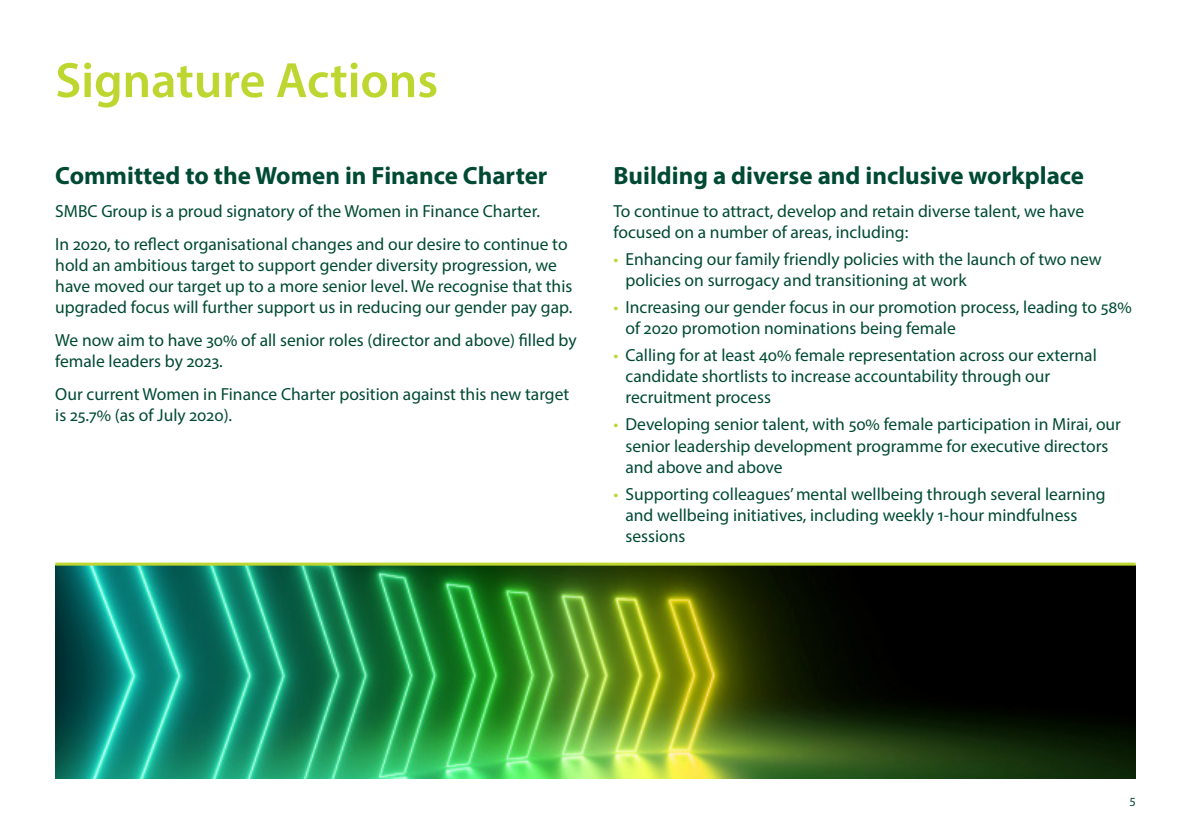
<style>
.page{position:relative;width:1191px;height:840px;background:#fff}
.page>*{position:absolute;margin:0;border:0;box-sizing:border-box;transform-origin:0 0}
.page_header{font:600 50px "Myriad Pro";color:#bed630}
.subheader_1{font:700 25px "Myriad Pro";color:#004a33}
.text{font:17.6px/21px "Myriad Pro";color:#004a33}
.t1{font:12.4px "Myriad Pro";color:#004a33}
.s1{color:#bed630}
</style>
<div class="page">
<img style="left:55px;top:565px;width:1080px;height:213px">
<hr style="left:55px;top:562px;width:1080px;height:3px;background:#bed630">
<p class="page_header" style="left:55px;top:48px;width:384px">Signature Actions</p>
<p class="subheader_1" style="left:55px;top:159px;width:493px">Committed to the Women in Finance Charter</p>
<p class="text" style="left:55px;top:200px;width:486px">SMBC Group is a proud signatory of the Women in Finance Charter.</p>
<p class="text" style="left:55px;top:233px;width:518px">In 2020, to reflect organisational changes and our desire to continue to hold an ambitious target to support gender diversity progression, we have moved our target up to a more senior level. We recognise that this upgraded focus will further support us in reducing our gender pay gap.</p>
<p class="text" style="left:55px;top:329px;width:523px">We now aim to have 30% of all senior roles (director and above) filled by female leaders by 2023.</p>
<p class="text" style="left:55px;top:383px;width:515px">Our current Women in Finance Charter position against this new target is 25.7% (as of July 2020).</p>
<p class="subheader_1" style="left:613px;top:159px;width:472px">Building a diverse and inclusive workplace</p>
<p class="text" style="left:613px;top:200px;width:472px">To continue to attract, develop and retain diverse talent, we have focused on a number of areas, including:</p>
<p class="text" style="left:625px;top:248px;width:477px;text-indent:-12px"><span class="s1">•</span> Enhancing our family friendly policies with the launch of two new policies on surrogacy and transitioning at work</p>
<p class="text" style="left:625px;top:296px;width:508px;text-indent:-12px"><span class="s1">•</span> Increasing our gender focus in our promotion process, leading to 58% of 2020 promotion nominations being female</p>
<p class="text" style="left:625px;top:344px;width:473px;text-indent:-12px"><span class="s1">•</span> Calling for at least 40% female representation across our external candidate shortlists to increase accountability through our recruitment process</p>
<p class="text" style="left:625px;top:413px;width:497px;text-indent:-12px"><span class="s1">•</span> Developing senior talent, with 50% female participation in Mirai, our senior leadership development programme for executive directors and above and above</p>
<p class="text" style="left:625px;top:482px;width:481px;text-indent:-12px"><span class="s1">•</span> Supporting colleagues’ mental wellbeing through several learning and wellbeing initiatives, including weekly 1-hour mindfulness sessions</p>
<p class="t1" style="left:1130px;top:793px;width:7px">5</p>
</div>
